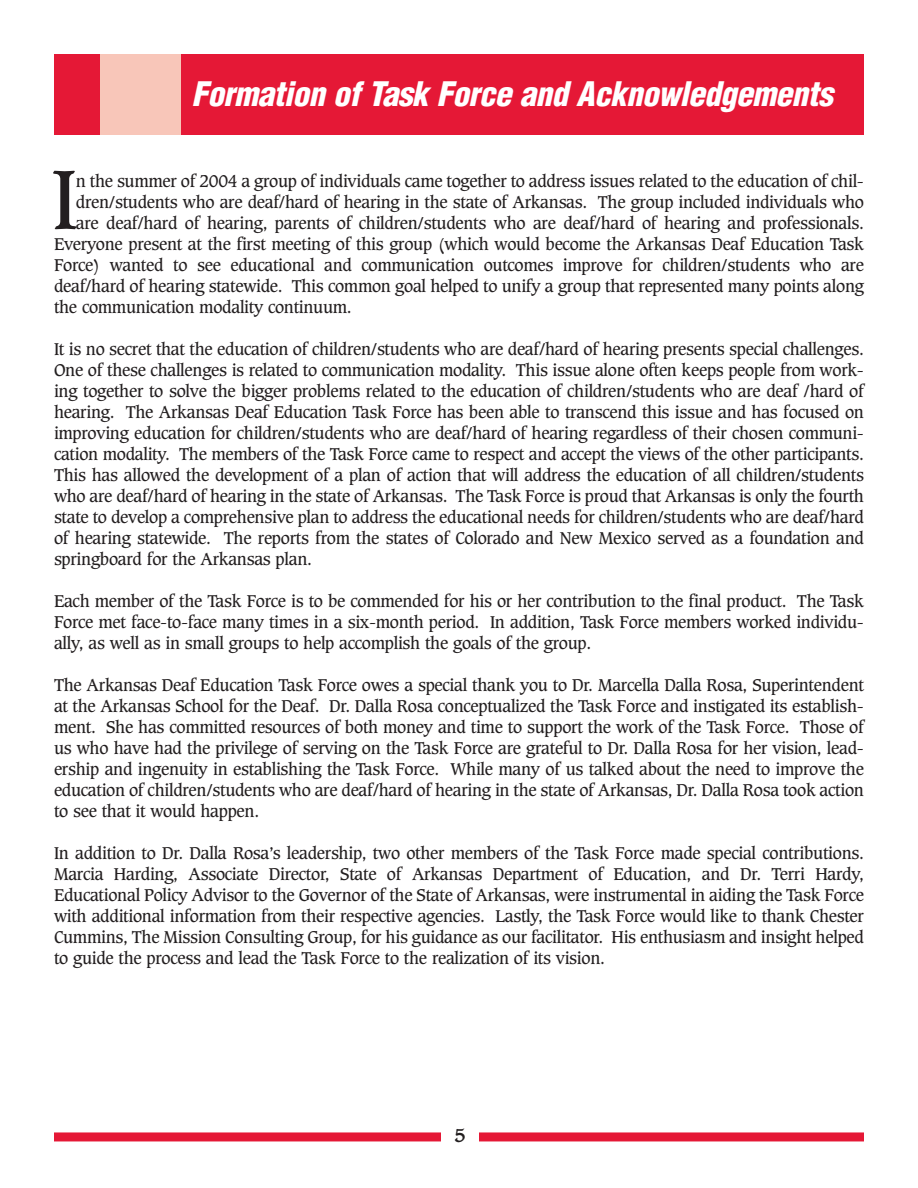
<style>
.page{position:relative;width:918px;height:1188px;background:#fff}
.page>*{position:absolute;margin:0;border:0;box-sizing:border-box;transform-origin:0 0}
.t1{font:80.7px "Caxton";color:#231f20}
.t2{font:italic 900 condensed 33px "Helvetica";color:#fff}
.t3{font:700 18px "Caxton";color:#231f20}
.t4{font:16.5px/21px "Caxton";letter-spacing:-.02em;color:#231f20;text-align:justify}
</style>
<div class="page">
<div style="left:54px;top:1132px;width:810px;height:9px;background:#e51836"></div>
<div style="left:442px;top:1127px;width:37px;height:34px;background:#fff"></div>
<div style="left:54px;top:54px;width:810px;height:80px;background:#e51836"></div>
<div style="left:100px;top:54px;width:81px;height:81px;background:#f8c6b9"></div>
<h2 class="t2" style="left:192px;top:81px;width:649px">Formation ofTask Force and Acknowledgements</h2>
<h1 class="t1" style="left:52px;top:162px;width:27px">I</h1>
<p class="t4" style="left:76px;top:172px;width:790px">n the summer of 2004 a group of individuals came together to address issues related to the education of chil-</p>
<p class="t4" style="left:76px;top:193px;width:790px">dren/students who are deaf/hard of hearing in the state of Arkansas. The group included individuals who</p>
<p class="t4" style="left:76px;top:214px;width:790px">are deaf/hard of hearing, parents of children/students who are deaf/hard of hearing and professionals.</p>
<p class="t4" style="left:54px;top:235px;width:811px">Everyone present at the first meeting of this group (which would become the Arkansas Deaf Education Task</p>
<p class="t4" style="left:54px;top:256px;width:811px">Force) wanted to see educational and communication outcomes improve for children/students who are</p>
<p class="t4" style="left:54px;top:277px;width:812px">deaf/hard of hearing statewide. This common goal helped to unify a group that represented many points along</p>
<p class="t4" style="left:54px;top:298px;width:299px">the communication modality continuum.</p>
<p class="t4" style="left:54px;top:340px;width:811px">It is no secret that the education of children/students who are deaf/hard of hearing presents special challenges.<br>One of these challenges is related to communication modality. This issue alone often keeps people from work&shy;ing together to solve the bigger problems related to the education of children/students who are deaf /hard of hearing. The Arkansas Deaf Education Task Force has been able to transcend this issue and has focused on improving education for children/students who are deaf/hard of hearing regardless of their chosen communi&shy;cation modality. The members of the Task Force came to respect and accept the views of the other participants.<br>This has allowed the development of a plan of action that will address the education of all children/students who are deaf/hard of hearing in the state of Arkansas. The Task Force is proud that Arkansas is only the fourth state to develop a comprehensive plan to address the educational needs for children/students who are deaf/hard of hearing statewide. The reports from the states of Colorado and New Mexico served as a foundation and springboard for the Arkansas plan.</p>
<p class="t4" style="left:54px;top:592px;width:811px">Each member of the Task Force is to be commended for his or her contribution to the final product. The Task Force met face-to-face many times in a six-month period. In addition, Task Force members worked individu&shy;ally, as well as in small groups to help accomplish the goals of the group.</p>
<p class="t4" style="left:54px;top:676px;width:811px">The Arkansas Deaf Education Task Force owes a special thank you to Dr. Marcella Dalla Rosa, Superintendent at the Arkansas School for the Deaf. Dr. Dalla Rosa conceptualized the Task Force and instigated its establish&shy;ment. She has committed resources of both money and time to support the work of the Task Force. Those of us who have had the privilege of serving on the Task Force are grateful to Dr. Dalla Rosa for her vision, lead&shy;ership and ingenuity in establishing the Task Force. While many of us talked about the need to improve the education of children/students who are deaf/hard of hearing in the state of Arkansas, Dr. Dalla Rosa took action to see that it would happen.</p>
<p class="t4" style="left:54px;top:844px;width:811px">In addition to Dr. Dalla Rosa’s leadership, two other members of the Task Force made special contributions.<br>Marcia Harding, Associate Director, State of Arkansas Department of Education, and Dr. Terri Hardy, Educational Policy Advisor to the Governor of the State of Arkansas, were instrumental in aiding the Task Force with additional information from their respective agencies. Lastly, the Task Force would like to thank Chester Cummins, The Mission Consulting Group, for his guidance as our facilitator. His enthusiasm and insight helped to guide the process and lead the Task Force to the realization of its vision.</p>
<p class="t3" style="left:455px;top:1127px;width:12px">5</p>
</div>
